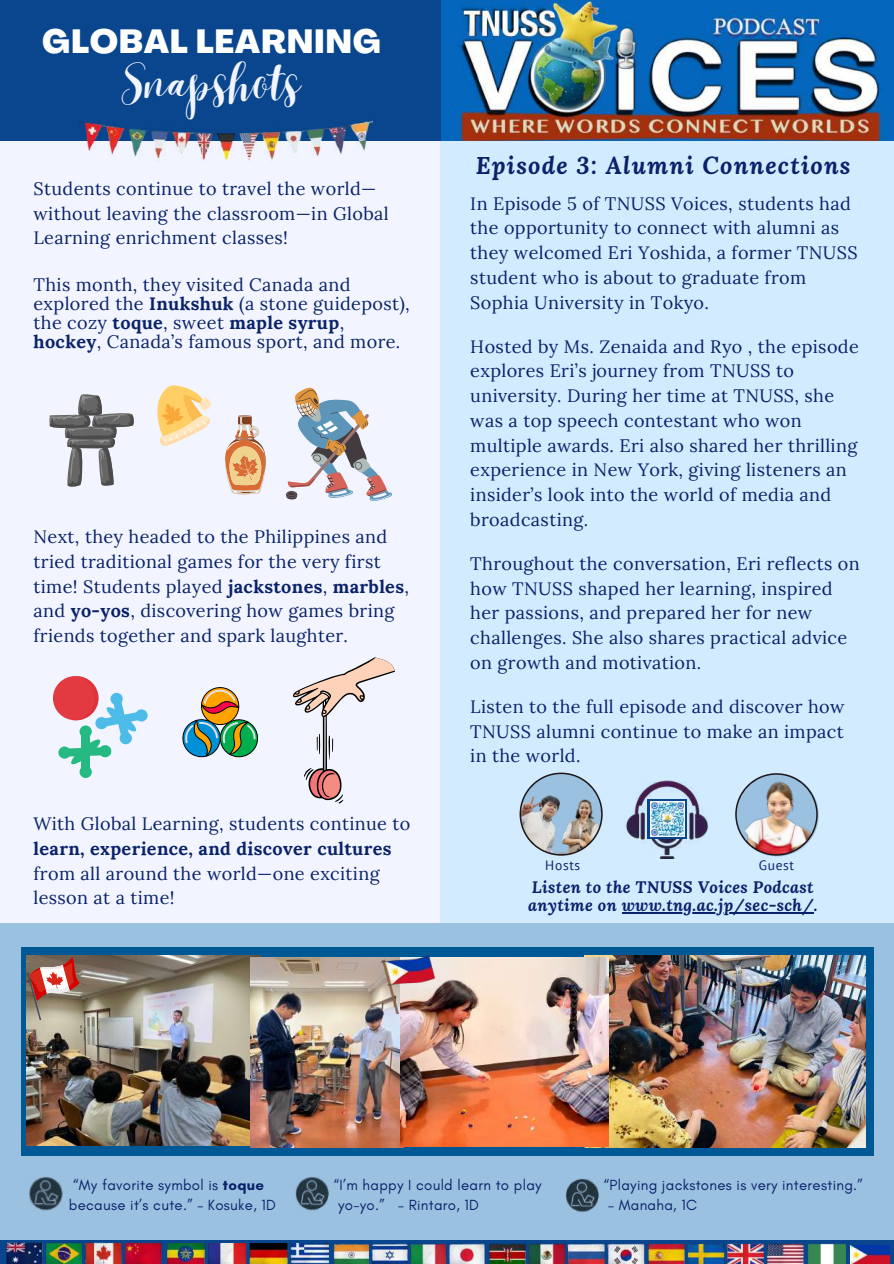
<style>
.page{position:relative;width:894px;height:1264px;background:#fff}
.page>*{position:absolute;margin:0;border:0;box-sizing:border-box;transform-origin:0 0}
.t1{font:300 37.65px "Best";letter-spacing:.02em;color:#f2f5ff}
.t2{font:800 33px "Agrandir";letter-spacing:.02em;color:#fff}
.t3{font:italic 700 24px "Lora";letter-spacing:.05em;color:#0a2269}
.t4{font:18px/24.8px "Lora";letter-spacing:.02em;color:#0a2269}
.t5{font:700 18px "Lora";letter-spacing:.02em;color:#0a2269}
.t6{font:italic 700 16.5px/18px "Lora";letter-spacing:.02em;color:#0a2269}
.t7{font:15px/20.2px "Glacial Indifference";letter-spacing:.02em;color:#0a2269}
.t8{font:13.5px "PT Sans";letter-spacing:.05em;color:#0a2269}
.s1{font-weight:700}
</style>
<div class="page">
<div style="left:0;top:0;width:893px;height:1263px;background:#f2f5ff"></div>
<div style="left:0;top:1239px;width:893px;height:24px;background:#09468d"></div>
<img style="left:440px;top:0;width:453px;height:141px">
<div style="left:0;top:0;width:440px;height:141px;background:#09468d"></div>
<div style="left:440px;top:141px;width:453px;height:786px;background:#d3ebff"></div>
<div style="left:0;top:922px;width:893px;height:317px;background:#9bc1e1"></div>
<img style="left:0;top:1239px;width:163px;height:24px">
<img style="left:168px;top:1243px;width:152px;height:20px">
<img style="left:320px;top:1239px;width:154px;height:24px">
<img style="left:474px;top:1239px;width:182px;height:24px">
<img style="left:633px;top:1241px;width:171px;height:22px">
<img style="left:808px;top:1243px;width:37px;height:20px">
<img style="left:850px;top:1245px;width:39px;height:18px">
<img style="left:79px;top:121px;width:293px;height:41px">
<div style="left:21px;top:947px;width:851px;height:209px;background:#005895"></div>
<svg style="left:767px;top:804px;width:51px;height:52px"></svg>
<img style="left:735px;top:773px;width:82px;height:82px">
<img style="left:584px;top:956px;width:280px;height:191px">
<img style="left:27px;top:956px;width:234px;height:189px">
<img style="left:251px;top:957px;width:152px;height:190px">
<img style="left:400px;top:957px;width:208px;height:189px">
<img style="left:381px;top:956px;width:53px;height:57px">
<svg style="left:49px;top:394px;width:85px;height:93px"></svg>
<svg style="left:157px;top:385px;width:54px;height:61px"></svg>
<svg style="left:286px;top:387px;width:106px;height:114px"></svg>
<svg style="left:225px;top:415px;width:40px;height:79px"></svg>
<svg style="left:293px;top:657px;width:102px;height:146px"></svg>
<div style="left:53px;top:676px;width:44px;height:44px;background:#e33941;border-radius:50%"></div>
<div style="left:58px;top:746px;width:13px;height:12px;background:#26b981;border-radius:50%"></div>
<svg style="left:68px;top:676px;width:80px;height:102px"></svg>
<svg style="left:182px;top:687px;width:77px;height:71px"></svg>
<img style="left:519px;top:772px;width:83px;height:83px">
<img style="left:626px;top:780px;width:82px;height:78px">
<svg style="left:647px;top:799px;width:39px;height:39px"></svg>
<img style="left:649px;top:801px;width:35px;height:35px">
<svg style="left:27px;top:957px;width:53px;height:63px;background:#ae7f70"></svg>
<hr style="left:621px;top:912px;width:192px;height:1px;background:#0a2269">
<img style="left:565px;top:1178px;width:34px;height:34px">
<img style="left:295px;top:1177px;width:34px;height:33px">
<img style="left:29px;top:1177px;width:34px;height:33px">
<h2 class="t2" style="left:42px;top:28px;width:340px">GLOBAL LEARNING</h2>
<h1 class="t1" style="left:122px;top:61px;width:180px">Snapshots</h1>
<p class="t4" style="left:33px;top:176px;width:356px">Students continue to travel the world— without leaving the classroom—in Global<br>Learning enrichment classes!</p>
<p class="t4" style="left:33px;top:274px;width:378px;line-height:19.2px">This month, they visited Canada and explored the <span class="s1">Inukshuk</span> (a stone guidepost), the cozy <span class="s1">toque</span>, sweet <span class="s1">maple syrup</span>, <span class="s1">hockey</span>, Canada’s famous sport, and more.</p>
<p class="t4" style="left:33px;top:524px;width:377px">Next, they headed to the Philippines and tried traditional games for the very first time! Students played <span class="s1">jackstones</span>, <span class="s1">marbles</span>, and <span class="s1">yo-yos</span>, discovering how games bring friends together and spark laughter.</p>
<p class="t4" style="left:33px;top:811px;width:378px">With Global Learning, students continue to</p>
<p class="t5" style="left:33px;top:836px;width:359px">learn, experience, and discover cultures</p>
<p class="t4" style="left:33px;top:860px;width:347px">from all around the world—one exciting lesson at a time!</p>
<h3 class="t3" style="left:475px;top:149px;width:376px">Episode 3: Alumni Connections</h3>
<p class="t4" style="left:470px;top:191px;width:389px">In Episode 5 of TNUSS Voices, students had the opportunity to connect with alumni as they welcomed Eri Yoshida, a former TNUSS student who is about to graduate from Sophia University in Tokyo.</p>
<p class="t4" style="left:470px;top:333px;width:390px">Hosted by Ms. Zenaida and Ryo , the episode explores Eri’s journey from TNUSS to university. During her time at TNUSS, she was a top speech contestant who won multiple awards. Eri also shared her thrilling experience in New York, giving listeners an insider’s look into the world of media and broadcasting.</p>
<p class="t4" style="left:470px;top:551px;width:391px">Throughout the conversation, Eri reflects on how TNUSS shaped her learning, inspired her passions, and prepared her for new challenges. She also shares practical advice on growth and motivation.</p>
<p class="t4" style="left:470px;top:694px;width:376px;text-align:justify">Listen to the full episode and discover how TNUSS alumni continue to make an impact in the world.</p>
<p class="t8" style="left:545px;top:856px;width:36px">Hosts</p>
<p class="t8" style="left:758px;top:856px;width:37px">Guest</p>
<p class="t6" style="left:528px;top:877px;width:291px">Listen to the TNUSS Voices Podcast anytime on www.tng.ac.jp/sec-sch/.</p>
<p class="t7" style="left:69px;top:1174px;width:208px">“My favorite symbol is <span class="s1">toque </span>because it’s cute.” – Kosuke, 1D</p>
<p class="t7" style="left:334px;top:1174px;width:209px">“I’m happy I could learn to play yo-yo.” – Rintaro, 1D</p>
<p class="t7" style="left:603px;top:1174px;width:260px">“Playing jackstones is very interesting.”</p>
<p class="t7" style="left:608px;top:1194px;width:90px">– Manaha, 1C</p>
</div>
